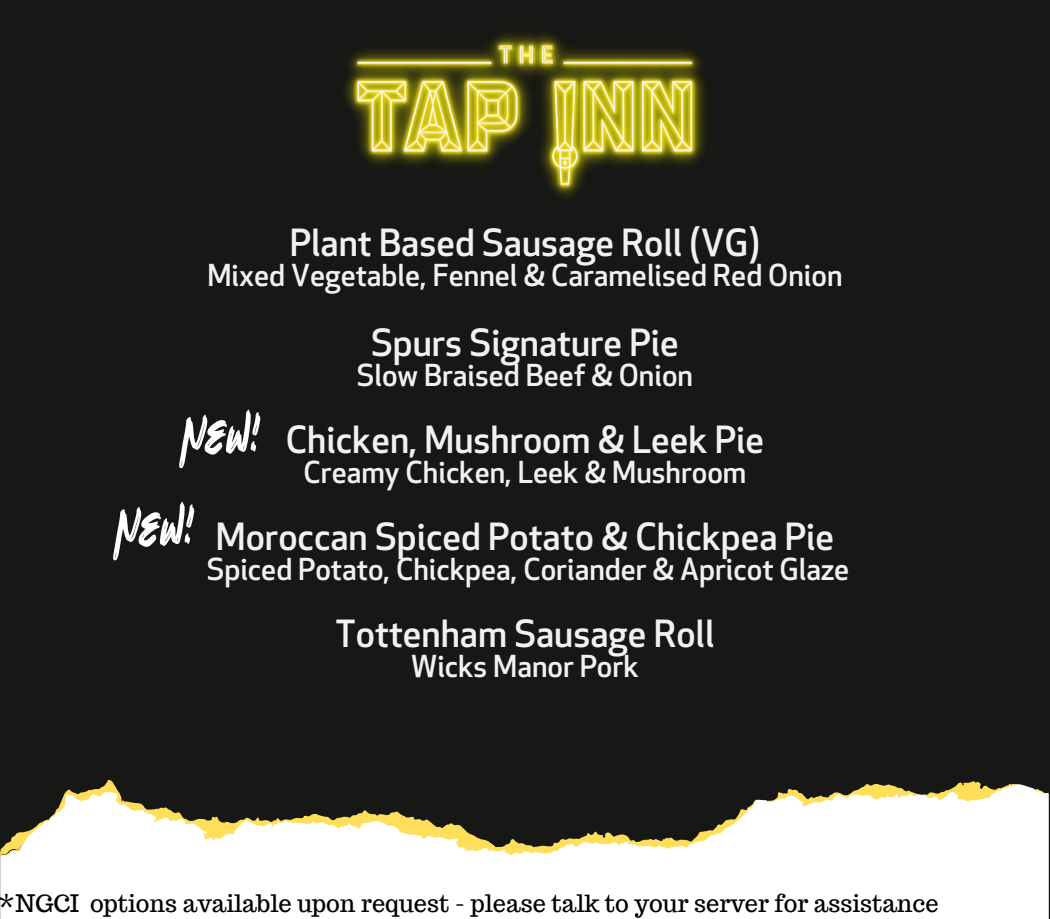
<style>
.page{position:relative;width:1050px;height:919px;background:#171715}
.page>*{position:absolute;margin:0;border:0;box-sizing:border-box;transform-origin:0 0}
.t1{font:500 36.57px "Apex New";color:#f0f1f1}
.t2{font:500 29.57px "Apex New";color:#f0f1f1}
.t3{font:23.62px "Trocchi";color:#000}
</style>
<div class="page">
<img style="left:345px;top:34px;width:360px;height:163px">
<div style="left:0;top:793px;width:1049px;height:126px;background:#fff"></div>
<svg style="left:0;top:780px;width:1045px;height:76px"></svg>
<svg style="left:179px;top:409px;width:82px;height:59px"></svg>
<svg style="left:113px;top:502px;width:82px;height:59px"></svg>
<p class="t1" style="left:290px;top:228px;width:472px">Plant Based Sausage Roll (VG)</p>
<p class="t2" style="left:207px;top:264px;width:637px">Mixed Vegetable, Fennel &amp; Caramelised Red Onion</p>
<p class="t1" style="left:371px;top:328px;width:309px">Spurs Signature Pie</p>
<p class="t2" style="left:357px;top:363px;width:338px">Slow Braised Beef &amp; Onion</p>
<h2 class="t1" style="left:286px;top:425px;width:480px">Chicken, Mushroom &amp; Leek Pie</h2>
<h2 class="t2" style="left:304px;top:461px;width:444px">Creamy Chicken, Leek &amp; Mushroom</h2>
<h2 class="t1" style="left:216px;top:522px;width:620px">Moroccan Spiced Potato &amp; Chickpea Pie</h2>
<h2 class="t2" style="left:207px;top:558px;width:644px">Spiced Potato, Chickpea, Coriander &amp; Apricot Glaze</h2>
<h2 class="t1" style="left:336px;top:619px;width:380px">Tottenham Sausage Roll</h2>
<h2 class="t2" style="left:411px;top:655px;width:229px">Wicks Manor Pork</h2>
<h1 class="t3" style="left:-1px;top:888px;width:942px">*NGCI options available upon request - please talk to your server for assistance</h1>
</div>
